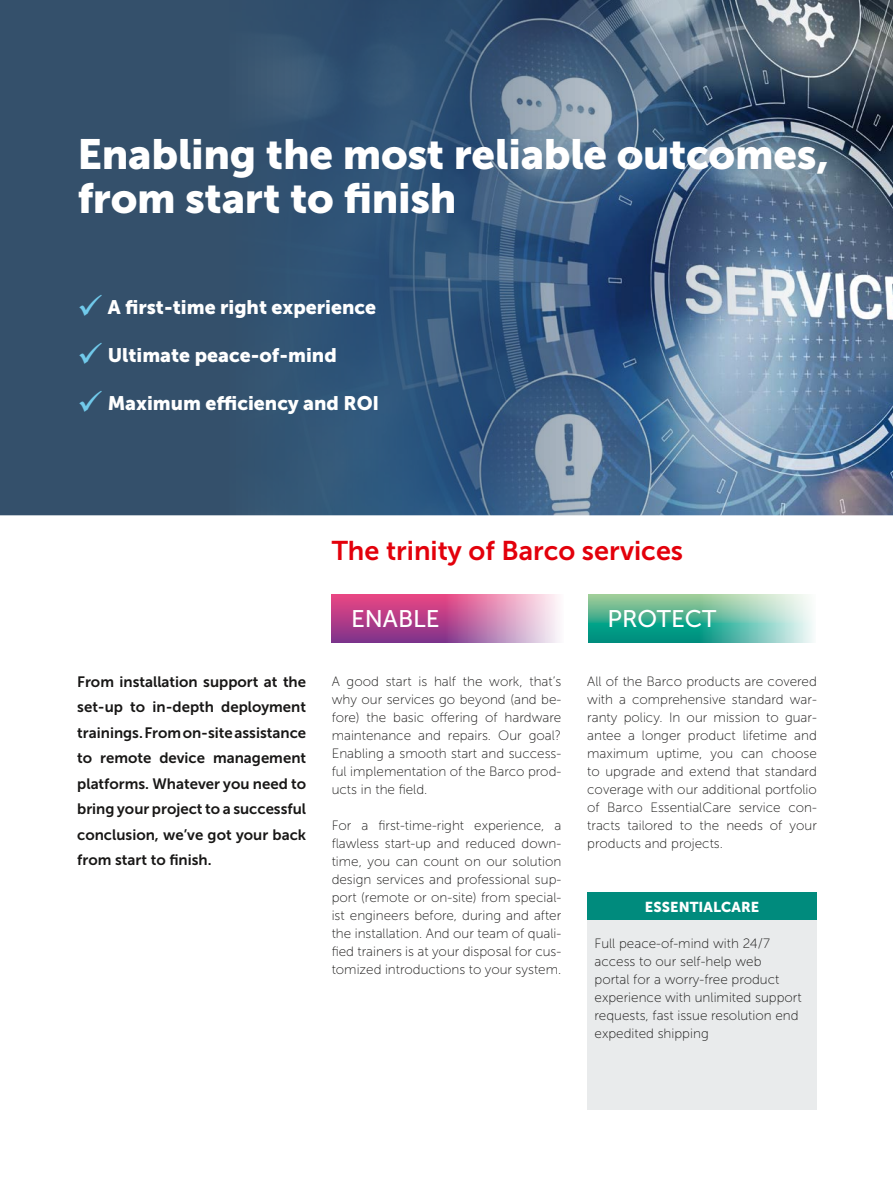
<style>
.page{position:relative;width:893px;height:1187px;background:#fff}
.page>*{position:absolute;margin:0;border:0;box-sizing:border-box;transform-origin:0 0}
.t1{font:42px/44.1px "Museo Sans 900";letter-spacing:-.005em;color:#fff}
.t2{font:27px "Museo Sans 700";color:#e3000b}
.t3{font:24px "Museo Sans 500";color:#fff}
.t4{font:19.5px "Museo Sans 900";color:#fff}
.t5{font:15px/25.5px "Museo Sans 700";color:#181716;text-align:justify}
.t6{font:14.25px "Museo Sans 900";letter-spacing:.005em;color:#fff}
.t7{font:13.5px/18px "Museo Sans 100";color:#181716;text-align:justify}
.s1{color:#71caeb}
</style>
<div class="page">
<svg style="left:588px;top:594px;width:225px;height:48px;background:#6dc0a7"></svg>
<svg style="left:332px;top:594px;width:227px;height:48px;background:#c76ba3"></svg>
<div style="left:0;top:0;width:893px;height:544px;background:#34506b"></div>
<img style="left:267px;top:0;width:626px;height:515px">
<div style="left:0;top:515px;width:893px;height:29px;background:#fff"></div>
<div style="left:587px;top:918px;width:230px;height:192px;background:#e9ebec"></div>
<div style="left:587px;top:892px;width:230px;height:27px;background:#008b7d"></div>
<h1 class="t1" style="left:77px;top:131px;width:753px">Enabling the most reliable outcomes, from start to finish</h1>
<h3 class="t4" style="left:77px;top:295px;width:300px"><span class="s1">✓</span> A first-time right experience</h3>
<h3 class="t4" style="left:77px;top:343px;width:261px"><span class="s1">✓</span> Ultimate peace-of-mind</h3>
<h3 class="t4" style="left:77px;top:391px;width:304px"><span class="s1">✓</span> Maximum efficiency and ROI</h3>
<h2 class="t2" style="left:332px;top:535px;width:353px">The trinity of Barco services</h2>
<p class="t5" style="left:77px;top:668px;width:230px">From installation support at the set-up to in-depth deployment trainings. From on-site assistance to remote device management platforms. Whatever you need to bring your project to a successful conclusion, we’ve got your back from start to finish.</p>
<h3 class="t3" style="left:351px;top:605px;width:90px">ENABLE</h3>
<h3 class="t3" style="left:608px;top:605px;width:110px">PROTECT</h3>
<p class="t7" style="left:332px;top:672px;width:231px">A good start is half the work, that’s why our services go beyond (and be&shy;fore) the basic offering of hardware maintenance and repairs. Our goal?<br>Enabling a smooth start and success&shy;ful implementation of the Barco prod&shy;ucts in the field.</p>
<p class="t7" style="left:332px;top:816px;width:231px">For a first-time-right experience, a flawless start-up and reduced down&shy;time, you can count on our solution design services and professional sup&shy;port (remote or on-site) from special&shy;ist engineers before, during and after the installation. And our team of quali&shy;fied trainers is at your disposal for cus&shy;tomized introductions to your system.</p>
<p class="t7" style="left:587px;top:672px;width:231px">All of the Barco products are covered with a comprehensive standard war&shy;ranty policy. In our mission to guar&shy;antee a longer product lifetime and maximum uptime, you can choose to upgrade and extend that standard coverage with our additional portfolio of Barco EssentialCare service con&shy;tracts tailored to the needs of your products and projects.</p>
<p class="t6" style="left:645px;top:898px;width:116px">ESSENTIALCARE</p>
<p class="t7" style="left:594px;top:934px;width:209px;text-align:left">Full peace-of-mind with 24/7 access to our self-help web<br>portal for a worry-free product experience with unlimited support requests, fast issue resolution end expedited shipping</p>
</div>
